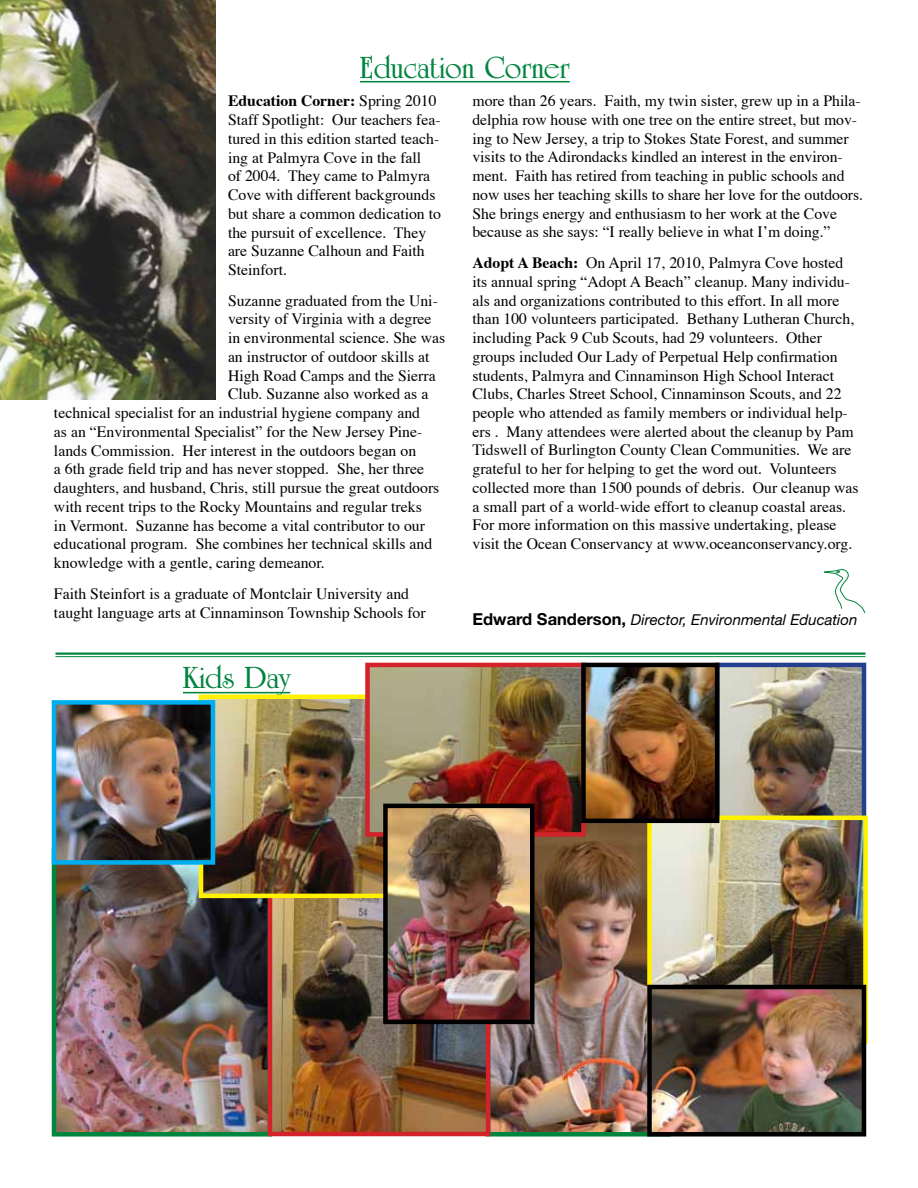
<style>
.page{position:relative;width:918px;height:1188px;background:#fff}
.page>*{position:absolute;margin:0;border:0;box-sizing:border-box;transform-origin:0 0}
.t1{font:700 33px "University Roman BT";color:#00853f}
.t2{font:15.75px/18.8px "Times";color:#000}
.t3{font:italic 15px "Helvetica Neue";color:#000}
.s1{font-weight:700}
.s2{font-weight:700;font-style:normal;font-size:16.5px}
</style>
<div class="page">
<hr style="left:183px;top:692px;width:107px;height:1px;background:#00853f">
<img style="left:57px;top:865px;width:210px;height:267px">
<div style="left:52px;top:849px;width:220px;height:288px;border:4px solid #00853f"></div>
<img style="left:491px;top:823px;width:156px;height:309px">
<img style="left:273px;top:899px;width:212px;height:232px">
<div style="left:268px;top:894px;width:222px;height:242px;border:4px solid #d2232a"></div>
<img style="left:0;top:0;width:216px;height:400px">
<svg style="left:824px;top:569px;width:42px;height:44px"></svg>
<hr style="left:360px;top:81px;width:210px;height:1px;background:#00853f">
<hr style="left:56px;top:652px;width:810px;height:3px;background:#00853f">
<hr style="left:56px;top:656px;width:810px;height:1px;background:#00853f">
<img style="left:204px;top:699px;width:179px;height:194px">
<div style="left:199px;top:694px;width:220px;height:204px;border:4px solid #fff200"></div>
<img style="left:370px;top:668px;width:211px;height:164px">
<div style="left:365px;top:663px;width:221px;height:174px;border:4px solid #d2232a"></div>
<img style="left:388px;top:809px;width:142px;height:210px">
<div style="left:383px;top:804px;width:152px;height:220px;border:4px solid #000"></div>
<img style="left:57px;top:705px;width:153px;height:155px">
<div style="left:52px;top:700px;width:163px;height:165px;border:4px solid #00aeef"></div>
<img style="left:720px;top:668px;width:141px;height:148px">
<div style="left:715px;top:663px;width:151px;height:220px;border:4px solid #25408f"></div>
<img style="left:652px;top:821px;width:211px;height:164px">
<div style="left:647px;top:816px;width:221px;height:228px;border:4px solid #fff200"></div>
<img style="left:652px;top:990px;width:209px;height:142px">
<div style="left:647px;top:985px;width:219px;height:152px;border:4px solid #000"></div>
<img style="left:586px;top:668px;width:128px;height:150px">
<div style="left:581px;top:663px;width:138px;height:160px;border:4px solid #000"></div>
<h1 class="t1" style="left:360px;top:47px;width:211px">Education Corner</h1>
<p class="t2" style="left:228px;top:90px;width:215px"><span class="s1">Education Corner:</span> Spring 2010<br>Staff Spotlight: Our teachers fea&shy;tured in this edition started teach&shy;ing at Palmyra Cove in the fall<br>of 2004. They came to Palmyra<br>Cove with different backgrounds but share a common dedication to the pursuit of excellence. They are Suzanne Calhoun and Faith<br>Steinfort.</p>
<p class="t2" style="left:228px;top:290px;width:211px">Suzanne graduated from the Uni-</p>
<p class="t2" style="left:228px;top:308px;width:205px">versity of Virginia with a degree</p>
<p class="t2" style="left:228px;top:327px;width:219px">in environmental science. She was</p>
<p class="t2" style="left:228px;top:346px;width:203px">an instructor of outdoor skills at</p>
<p class="t2" style="left:228px;top:365px;width:209px">High Road Camps and the Sierra</p>
<p class="t2" style="left:228px;top:383px;width:202px">Club. Suzanne also worked as a</p>
<p class="t2" style="left:54px;top:402px;width:368px">technical specialist for an industrial hygiene company and</p>
<p class="t2" style="left:54px;top:421px;width:370px">as an “Environmental Specialist” for the New Jersey Pine-</p>
<p class="t2" style="left:54px;top:440px;width:364px">lands Commission. Her interest in the outdoors began on</p>
<p class="t2" style="left:54px;top:458px;width:372px">a 6th grade field trip and has never stopped. She, her three</p>
<p class="t2" style="left:54px;top:477px;width:387px">daughters, and husband, Chris, still pursue the great outdoors</p>
<p class="t2" style="left:54px;top:496px;width:369px">with recent trips to the Rocky Mountains and regular treks</p>
<p class="t2" style="left:54px;top:515px;width:373px">in Vermont. Suzanne has become a vital contributor to our</p>
<p class="t2" style="left:54px;top:533px;width:380px">educational program. She combines her technical skills and</p>
<p class="t2" style="left:54px;top:552px;width:272px">knowledge with a gentle, caring demeanor.</p>
<p class="t2" style="left:54px;top:583px;width:373px">Faith Steinfort is a graduate of Montclair University and taught language arts at Cinnaminson Township Schools for</p>
<h1 class="t1" style="left:183px;top:658px;width:109px">Kids Day</h1>
<p class="t2" style="left:472px;top:90px;width:392px">more than 26 years. Faith, my twin sister, grew up in a Phila&shy;delphia row house with one tree on the entire street, but mov&shy;ing to New Jersey, a trip to Stokes State Forest, and summer visits to the Adirondacks kindled an interest in the environ&shy;ment. Faith has retired from teaching in public schools and now uses her teaching skills to share her love for the outdoors.<br>She brings energy and enthusiasm to her work at the Cove because as she says: “I really believe in what I’m doing.”</p>
<p class="t2" style="left:472px;top:252px;width:388px"><span class="s1">Adopt A Beach:</span> On April 17, 2010, Palmyra Cove hosted its annual spring “Adopt A Beach” cleanup. Many individu&shy;als and organizations contributed to this effort. In all more than 100 volunteers participated. Bethany Lutheran Church, including Pack 9 Cub Scouts, had 29 volunteers. Other groups included Our Lady of Perpetual Help confirmation students, Palmyra and Cinnaminson High School Interact Clubs, Charles Street School, Cinnaminson Scouts, and 22 people who attended as family members or individual help&shy;ers . Many attendees were alerted about the cleanup by Pam Tidswell of Burlington County Clean Communities. We are grateful to her for helping to get the word out. Volunteers collected more than 1500 pounds of debris. Our cleanup was a small part of a world-wide effort to cleanup coastal areas.<br>For more information on this massive undertaking, please visit the Ocean Conservancy at www.oceanconservancy.org.</p>
<p class="t3" style="left:472px;top:610px;width:387px"><span class="s2">Edward Sanderson,</span> Director, Environmental Education</p>
</div>
